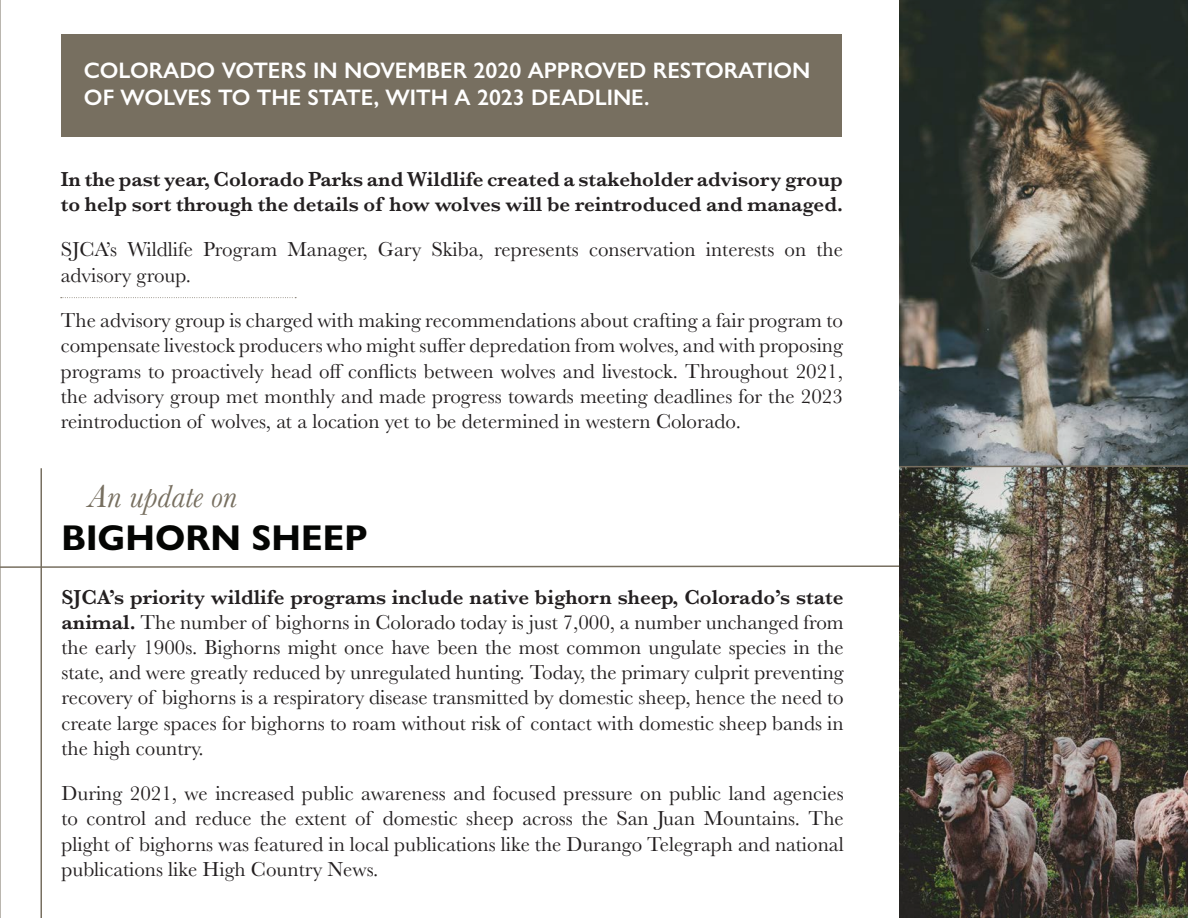
<style>
.page{position:relative;width:1188px;height:918px;background:#fff}
.page>*{position:absolute;margin:0;border:0;box-sizing:border-box;transform-origin:0 0}
.t1{font:700 36px "Gill Sans Nova";color:#040503}
.t2{font:italic 33px "Baskerville";color:#776f60}
.t3{font:600 22.5px/27px "Gill Sans Nova";color:#fff}
.t4{font:21px/25.2px "Baskerville";color:#231f20;text-align:justify}
.t5{font:600 21px/25.2px "Baskerville";color:#231f20}
.s1{font-weight:600}
</style>
<div class="page">
<img style="left:0;top:0;width:1px;height:918px">
<div style="left:62px;top:34px;width:780px;height:102px;background:#776f60"></div>
<svg style="left:61px;top:297px;width:235px;height:1px"></svg>
<hr style="left:41px;top:468px;width:1px;height:450px;background:#776f60">
<svg style="left:0;top:564px;width:899px;height:5px"></svg>
<img style="left:899px;top:0;width:289px;height:918px">
<svg style="left:899px;top:464px;width:289px;height:4px"></svg>
<p class="t3" style="left:84px;top:59px;width:728px">COLORADO VOTERS IN NOVEMBER 2020 APPROVED RESTORATION<br>OF WOLVES TO THE STATE, WITH A 2023 DEADLINE.</p>
<p class="t5" style="left:61px;top:166px;width:784px">In the past year, Colorado Parks and Wildlife created a stakeholder advisory group to help sort through the details of how wolves will be reintroduced and managed.</p>
<p class="t4" style="left:61px;top:237px;width:784px">SJCA’s Wildlife Program Manager, Gary Skiba, represents conservation interests on the advisory group.</p>
<p class="t4" style="left:61px;top:308px;width:784px">The advisory group is charged with making recommendations about crafting a fair program to compensate livestock producers who might suffer depredation from wolves, and with proposing programs to proactively head off conflicts between wolves and livestock. Throughout 2021, the advisory group met monthly and made progress towards meeting deadlines for the 2023 reintroduction of wolves, at a location yet to be determined in western Colorado.</p>
<h2 class="t2" style="left:89px;top:484px;width:150px">An update on</h2>
<h1 class="t1" style="left:62px;top:524px;width:307px">BIGHORN SHEEP</h1>
<p class="t4" style="left:62px;top:584px;width:784px"><span class="s1">SJCA’s priority wildlife programs include native bighorn sheep, Colorado’s state animal.</span> The number of bighorns in Colorado today is just 7,000, a number unchanged from the early 1900s. Bighorns might once have been the most common ungulate species in the state, and were greatly reduced by unregulated hunting. Today, the primary culprit preventing recovery of bighorns is a respiratory disease transmitted by domestic sheep, hence the need to create large spaces for bighorns to roam without risk of contact with domestic sheep bands in the high country.</p>
<p class="t4" style="left:62px;top:781px;width:784px">During 2021, we increased public awareness and focused pressure on public land agencies to control and reduce the extent of domestic sheep across the San Juan Mountains. The plight of bighorns was featured in local publications like the Durango Telegraph and national publications like High Country News.</p>
</div>
